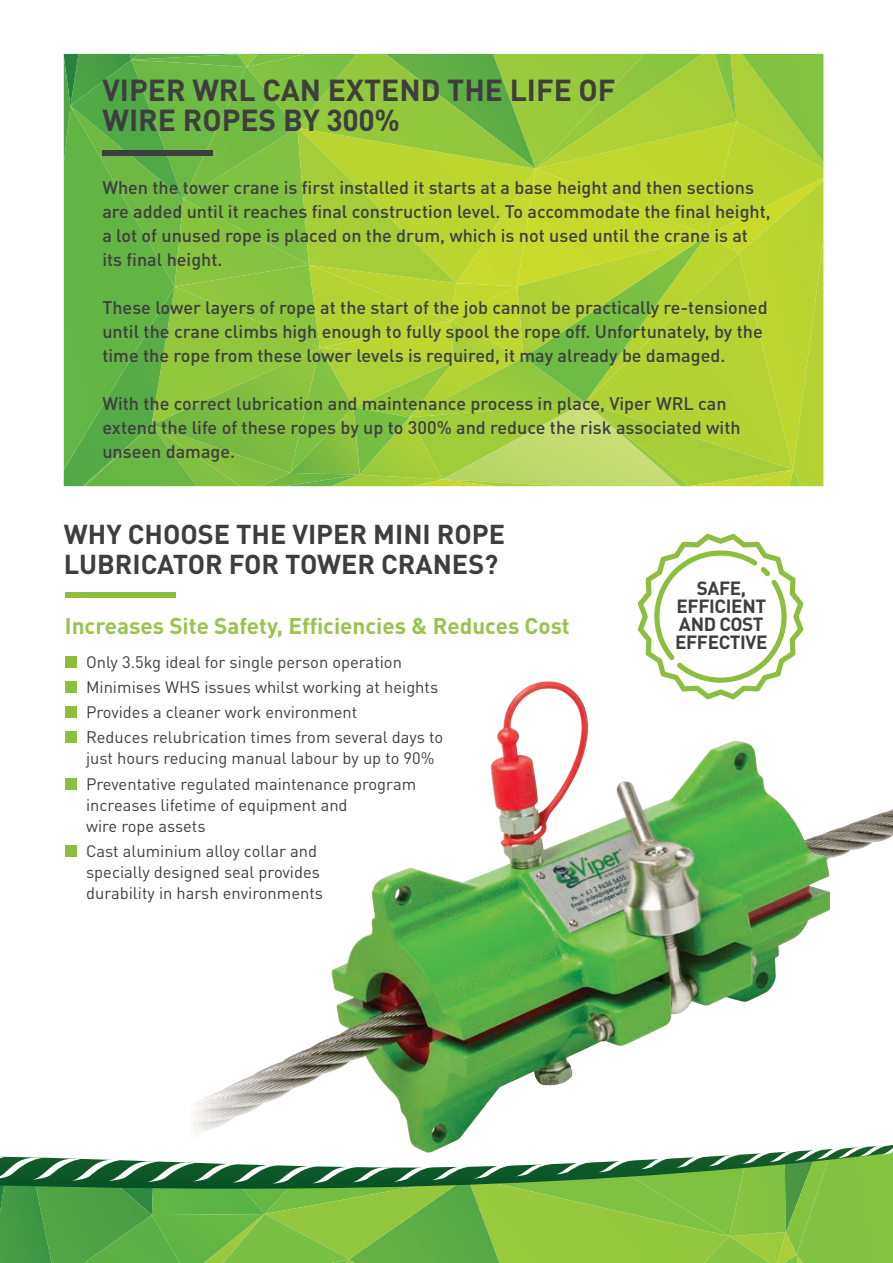
<style>
.page{position:relative;width:893px;height:1263px;background:#fff}
.page>*{position:absolute;margin:0;border:0;box-sizing:border-box;transform-origin:0 0}
.t1{font:700 30px/30px "DIN Pro";color:#3e3e3f}
.t2{font:700 27px/30px "DIN Pro";color:#3e3e3f}
.t3{font:700 22.5px "DIN Pro";color:#98c44d}
.t4{font:700 18.9px/18px "DIN Pro";letter-spacing:-.02em;color:#3e3e3f;text-align:center}
.t5{font:500 18px/24px "DIN Pro";color:#3e3e3f}
.t6{font:16.5px/25.2px "DIN Pro";color:#3e3e3f}
</style>
<div class="page">
<svg style="left:0;top:1145px;width:893px;height:118px;background:#77b453"></svg>
<svg style="left:64px;top:54px;width:759px;height:433px;background:#98c83d"></svg>
<div style="left:102px;top:150px;width:111px;height:5px;background:#3e3e3f"></div>
<img style="left:187px;top:685px;width:643px;height:468px">
<div style="left:65px;top:592px;width:110px;height:5px;background:#8dbe3e"></div>
<div style="left:65px;top:656px;width:12px;height:12px;background:#8dbe3e"></div>
<div style="left:65px;top:681px;width:12px;height:12px;background:#8dbe3e"></div>
<div style="left:65px;top:706px;width:12px;height:12px;background:#8dbe3e"></div>
<div style="left:65px;top:731px;width:12px;height:12px;background:#8dbe3e"></div>
<div style="left:65px;top:778px;width:12px;height:12px;background:#8dbe3e"></div>
<div style="left:65px;top:845px;width:12px;height:12px;background:#8dbe3e"></div>
<svg style="left:638px;top:534px;width:165px;height:165px"></svg>
<h1 class="t1" style="left:103px;top:74px;width:515px">VIPER WRL CAN EXTEND THE LIFE OF<br>WIRE ROPES BY 300%</h1>
<p class="t5" style="left:102px;top:175px;width:670px">When the tower crane is first installed it starts at a base height and then sections are added until it reaches final construction level. To accommodate the final height, a lot of unused rope is placed on the drum, which is not used until the crane is at its final height.</p>
<p class="t5" style="left:102px;top:295px;width:667px">These lower layers of rope at the start of the job cannot be practically re-tensioned until the crane climbs high enough to fully spool the rope off. Unfortunately, by the time the rope from these lower levels is required, it may already be damaged.</p>
<p class="t5" style="left:102px;top:391px;width:640px">With the correct lubrication and maintenance process in place, Viper WRL can extend the life of these ropes by up to 300% and reduce the risk associated with unseen damage.</p>
<h2 class="t2" style="left:64px;top:518px;width:443px">WHY CHOOSE THE VIPER MINI ROPE<br>LUBRICATOR FOR TOWER CRANES?</h2>
<p class="t3" style="left:65px;top:610px;width:506px">Increases Site Safety, Efficiencies &amp; Reduces Cost</p>
<p class="t6" style="left:86px;top:648px;width:359px">Only 3.5kg ideal for single person operation Minimises WHS issues whilst working at heights Provides a cleaner work environment<br>Reduces relubrication times from several days to</p>
<p class="t6" style="left:86px;top:745px;width:350px">just hours reducing manual labour by up to 90%<br>Preventative regulated maintenance program</p>
<p class="t6" style="left:86px;top:793px;width:263px;line-height:21px">increases lifetime of equipment and wire rope assets</p>
<p class="t6" style="left:86px;top:840px;width:238px;line-height:21px">Cast aluminium alloy collar and specially designed seal provides durability in harsh environments</p>
<p class="t4" style="left:675px;top:578px;width:94px">SAFE,<br>EFFICIENT<br>AND COST<br>EFFECTIVE</p>
</div>
